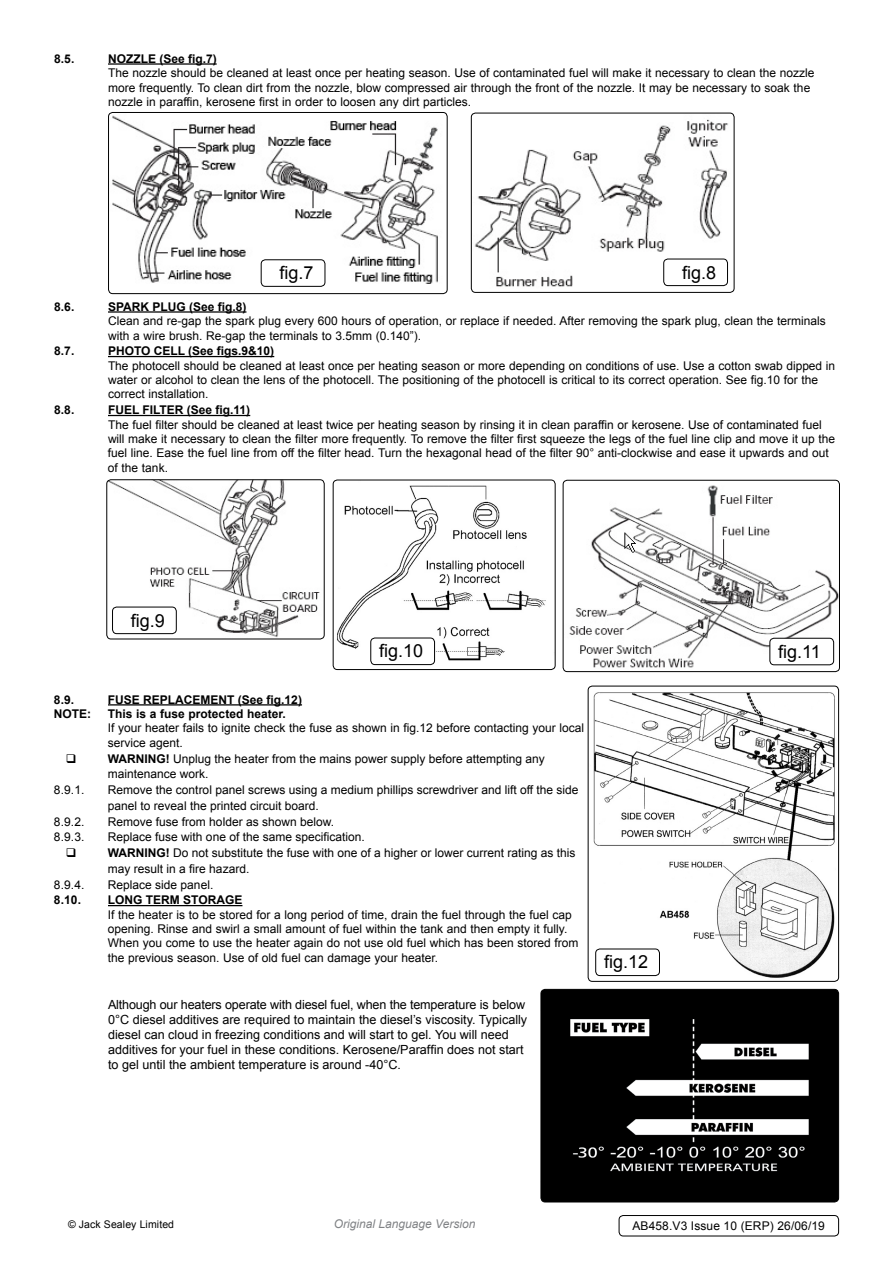
<style>
.page{position:relative;width:893px;height:1263px;background:#fff}
.page>*{position:absolute;margin:0;border:0;box-sizing:border-box;transform-origin:0 0}
.t1{font:18px "Arial";color:#000}
.t2{font:12.6px/15.1px "Arial";color:#000}
.t3{font:12px/14.4px "Arial";color:#000}
.t4{font:700 12px "Arial";color:#000}
.t5{font:italic 12px "Arial";color:#808285}
.t6{font:10.5px "Arial";letter-spacing:.01em;color:#000}
.s1{font-weight:700}
.s2{font-size:12px}
</style>
<div class="page">
<hr style="left:108px;top:63px;width:109px;height:2px;background:#000">
<hr style="left:108px;top:311px;width:138px;height:2px;background:#000">
<hr style="left:108px;top:356px;width:166px;height:1px;background:#000">
<hr style="left:108px;top:415px;width:142px;height:1px;background:#000">
<hr style="left:108px;top:704px;width:194px;height:1px;background:#000">
<hr style="left:108px;top:905px;width:134px;height:1px;background:#000">
<img style="left:109px;top:114px;width:337px;height:180px">
<div style="left:108px;top:112px;width:340px;height:182px;border:1px solid #000;border-radius:4px"></div>
<img style="left:333px;top:480px;width:222px;height:189px">
<div style="left:333px;top:480px;width:222px;height:190px;border:1px solid #000;border-radius:4px"></div>
<div style="left:370px;top:638px;width:65px;height:27px;border:1px solid #000;border-radius:4px"></div>
<img style="left:563px;top:480px;width:276px;height:192px">
<div style="left:563px;top:480px;width:277px;height:192px;border:1px solid #000;border-radius:4px"></div>
<img style="left:107px;top:481px;width:217px;height:158px">
<div style="left:106px;top:479px;width:219px;height:160px;border:1px solid #000;border-radius:4px"></div>
<div style="left:770px;top:638px;width:64px;height:27px;background:#fff;border-radius:4px"></div>
<div style="left:769px;top:638px;width:65px;height:27px;border:1px solid #000;border-radius:4px"></div>
<div style="left:113px;top:607px;width:63px;height:27px;background:#fff;border-radius:4px"></div>
<div style="left:112px;top:607px;width:65px;height:27px;border:1px solid #000;border-radius:4px"></div>
<img style="left:588px;top:686px;width:251px;height:295px">
<div style="left:588px;top:686px;width:251px;height:296px;border:1px solid #000;border-radius:4px"></div>
<div style="left:595px;top:949px;width:65px;height:27px;border:1px solid #000;border-radius:4px"></div>
<img style="left:541px;top:989px;width:298px;height:213px">
<div style="left:541px;top:989px;width:298px;height:213px;border:1px solid #000;border-radius:4px"></div>
<img style="left:471px;top:113px;width:263px;height:179px">
<div style="left:471px;top:113px;width:263px;height:180px;border:1px solid #000;border-radius:4px"></div>
<div style="left:261px;top:259px;width:64px;height:28px;border:1px solid #000;border-radius:4px"></div>
<div style="left:663px;top:259px;width:65px;height:27px;border:1px solid #000;border-radius:4px"></div>
<div style="left:619px;top:1215px;width:220px;height:21px;border:1px solid #000;border-radius:4px"></div>
<p class="t4" style="left:54px;top:51px;width:22px">8.5.</p>
<p class="t4" style="left:108px;top:51px;width:110px">NOZZLE (See fig.7)</p>
<p class="t3" style="left:108px;top:66px;width:708px">The nozzle should be cleaned at least once per heating season. Use of contaminated fuel will make it necessary to clean the nozzle more frequently. To clean dirt from the nozzle, blow compressed air through the front of the nozzle. It may be necessary to soak the nozzle in paraffin, kerosene first in order to loosen any dirt particles.</p>
<h1 class="t1" style="left:280px;top:261px;width:36px">fig.7</h1>
<h1 class="t1" style="left:682px;top:260px;width:36px">fig.8</h1>
<p class="t4" style="left:54px;top:298px;width:22px">8.6.</p>
<p class="t4" style="left:108px;top:298px;width:140px">SPARK PLUG (See fig.8)</p>
<p class="t3" style="left:108px;top:314px;width:719px">Clean and re-gap the spark plug every 600 hours of operation, or replace if needed. After removing the spark plug, clean the terminals with a wire brush. Re-gap the terminals to 3.5mm (0.140”).</p>
<p class="t4" style="left:54px;top:343px;width:22px">8.7.</p>
<p class="t4" style="left:108px;top:343px;width:168px">PHOTO CELL (See figs.9&amp;10)</p>
<p class="t3" style="left:108px;top:358px;width:729px">The photocell should be cleaned at least once per heating season or more depending on conditions of use. Use a cotton swab dipped in water or alcohol to clean the lens of the photocell. The positioning of the photocell is critical to its correct operation. See fig.10 for the correct installation.</p>
<p class="t4" style="left:54px;top:402px;width:22px">8.8.</p>
<p class="t4" style="left:108px;top:402px;width:144px">FUEL FILTER (See fig.11)</p>
<p class="t3" style="left:108px;top:417px;width:729px">The fuel filter should be cleaned at least twice per heating season by rinsing it in clean paraffin or kerosene. Use of contaminated fuel will make it necessary to clean the filter more frequently. To remove the filter first squeeze the legs of the fuel line clip and move it up the fuel line. Ease the fuel line from off the filter head. Turn the hexagonal head of the filter 90° anti-clockwise and ease it upwards and out of the tank.</p>
<h1 class="t1" style="left:131px;top:608px;width:36px">fig.9</h1>
<h1 class="t1" style="left:379px;top:639px;width:46px">fig.10</h1>
<h1 class="t1" style="left:778px;top:640px;width:44px">fig.11</h1>
<p class="t4" style="left:54px;top:691px;width:22px">8.9.</p>
<p class="t4" style="left:108px;top:691px;width:196px">FUSE REPLACEMENT (See fig.12)</p>
<p class="t4" style="left:54px;top:706px;width:39px">NOTE:</p>
<p class="t4" style="left:108px;top:706px;width:179px">This is a fuse protected heater.</p>
<p class="t3" style="left:108px;top:721px;width:478px">If your heater fails to ignite check the fuse as shown in fig.12 before contacting your local service agent.</p>
<p class="t3" style="left:108px;top:750px;width:438px;line-height:15.8px"><span class="s1">WARNING!</span> Unplug the heater from the mains power supply before attempting any maintenance work.</p>
<p class="t3" style="left:54px;top:783px;width:32px">8.9.1.</p>
<p class="t3" style="left:108px;top:782px;width:472px;line-height:15.8px">Remove the control panel screws using a medium phillips screwdriver and lift off the side panel to reveal the printed circuit board.</p>
<p class="t3" style="left:54px;top:814px;width:32px">8.9.2.</p>
<p class="t3" style="left:108px;top:814px;width:228px">Remove fuse from holder as shown below.</p>
<p class="t3" style="left:54px;top:830px;width:32px">8.9.3.</p>
<p class="t3" style="left:108px;top:829px;width:469px;line-height:15.8px">Replace fuse with one of the same specification.<br><span class="s1">WARNIN G!</span> Do not substitute the fuse with one of a higher or lower current rating as this may result in a fire hazard.</p>
<p class="t3" style="left:54px;top:877px;width:32px">8.9.4.</p>
<p class="t3" style="left:108px;top:877px;width:107px">Replace side panel.</p>
<p class="t4" style="left:54px;top:892px;width:29px">8.10.</p>
<p class="t4" style="left:108px;top:892px;width:136px">LON G TERM STORAGE</p>
<p class="t3" style="left:108px;top:907px;width:472px">If the heater is to be stored for a long period of time, drain the fuel through the fuel cap opening. Rinse and swirl a small amount of fuel within the tank and then empty it fully.<br>When you come to use the heater again do not use old fuel which has been stored from the previous season. Use of old fuel can damage your heater.</p>
<p class="t2" style="left:108px;top:997px;width:421px">Although our heaters operate with diesel fuel, when the temperature is below 0°C diesel additives are required to maintain the diesel’s viscosity. Typically diesel can cloud in freezing conditions and will start to gel. You will need additives for your fuel in these conditions. Kerosene/Paraffin does not start to gel until the ambient temperature is around -40°C<span class="s2">.</span></p>
<h1 class="t1" style="left:604px;top:950px;width:46px">fig.12</h1>
<p class="t6" style="left:68px;top:1217px;width:108px">© Jack Sealey Limited</p>
<p class="t5" style="left:334px;top:1216px;width:143px">Original Language Version</p>
<p class="t3" style="left:632px;top:1219px;width:194px">AB458.V3 Issue 10 (ERP) 26/06/19</p>
</div>
